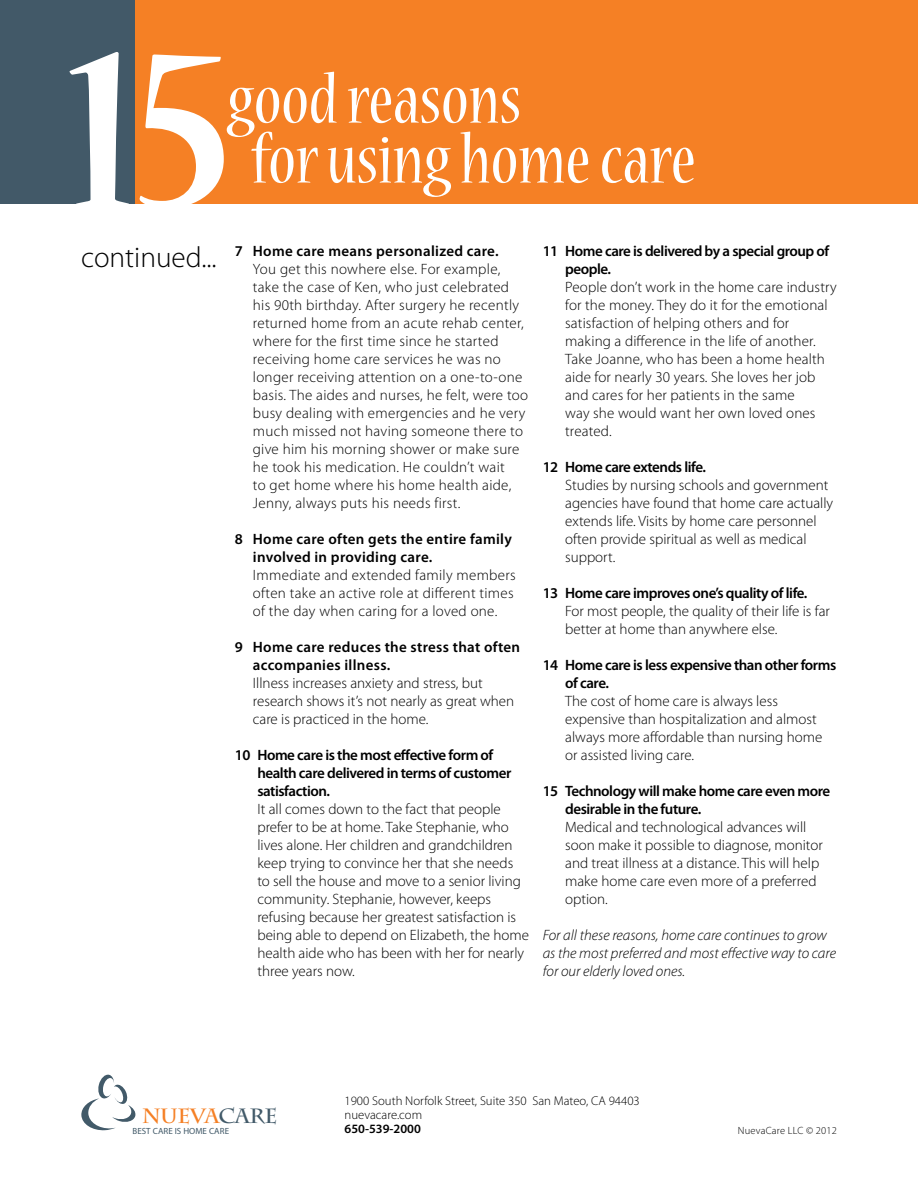
<style>
.page{position:relative;width:918px;height:1188px;background:#fff}
.page>*{position:absolute;margin:0;border:0;box-sizing:border-box;transform-origin:0 0}
.t1{font:700 condensed 257.7px "Nueva Std";color:#fff}
.t2{font:condensed 75.45px "Nueva Std";color:#fff}
.t3{font:300 29.25px "Myriad Pro";color:#000}
.t4{font:700 20.55px "Charlemagne Std";letter-spacing:-.02em;color:#f58025}
.t5{font:300 15px/18px "Myriad Pro";color:#000}
.t6{font:300 15px/18px "Myriad Pro";letter-spacing:.02em;color:#000}
.t7{font:600 15px/18px "Myriad Pro";letter-spacing:-.03em;color:#000}
.t8{font:600 15px/18px "Myriad Pro";letter-spacing:.02em;color:#000}
.t9{font:italic 300 15px/18px "Myriad Pro";color:#000}
.t10{font:300 12.75px/14.2px "Myriad Pro";color:#000}
.t11{font:600 12.75px "Myriad Pro";color:#000}
.t12{font:300 10.5px "Myriad Pro";letter-spacing:.02em;color:#000}
.t13{font:9px "Myriad Pro";letter-spacing:.005em;color:#425a69}
.s1{color:#425a69}
</style>
<div class="page">
<div style="left:135px;top:0;width:783px;height:204px;background:#f58025"></div>
<div style="left:0;top:0;width:135px;height:204px;background:#425968"></div>
<svg style="left:81px;top:1074px;width:55px;height:57px"></svg>
<h1 class="t1" style="left:68px;top:12px;width:166px">15</h1>
<h2 class="t2" style="left:227px;top:66px;width:295px">good reasons</h2>
<h2 class="t2" style="left:251px;top:126px;width:446px">for using home care</h2>
<h3 class="t3" style="left:81px;top:241px;width:137px">continued...</h3>
<p class="t8" style="left:235px;top:242px;width:265px">7 Home care means personalized care.</p>
<p class="t6" style="left:253px;top:260px;width:277px">You get this nowhere else. For example, take the case of Ken, who just celebrated his 90th birthday. After surgery he recently returned home from an acute rehab center, where for the first time since he started receiving home care services he was no longer receiving attention on a one-to-one basis. The aides and nurses, he felt, were too busy dealing with emergencies and he very much missed not having someone there to give him his morning shower or make sure he took his medication. He couldn’t wait<br>to get home where his home health aide, Jenny, always puts his needs first.</p>
<p class="t8" style="left:253px;top:530px;width:261px;text-indent:-18px">8 Home care often gets the entire family involved in providing care.</p>
<p class="t6" style="left:253px;top:566px;width:264px">Immediate and extended family members often take an active role at different times of the day when caring for a loved one.</p>
<p class="t8" style="left:253px;top:638px;width:269px;text-indent:-18px">9 Home care reduces the stress that often accompanies illness.</p>
<p class="t5" style="left:253px;top:674px;width:263px">Illness increases anxiety and stress, but research shows it’s not nearly as great when care is practiced in the home.</p>
<p class="t7" style="left:257px;top:746px;width:255px;text-indent:-22px">10 Home care is the most effective form of health care delivered in terms of customer satisfaction.</p>
<p class="t5" style="left:257px;top:800px;width:273px">It all comes down to the fact that people prefer to be at home. Take Stephanie, who lives alone. Her children and grandchildren keep trying to convince her that she needs to sell the house and move to a senior living community. Stephanie, however, keeps refusing because her greatest satisfaction is being able to depend on Elizabeth, the home health aide who has been with her for nearly three years now.</p>
<p class="t7" style="left:565px;top:242px;width:266px;text-indent:-22px">11 Home care is delivered by a special group of people.</p>
<p class="t5" style="left:565px;top:278px;width:273px">People don’t work in the home care industry for the money. They do it for the emotional satisfaction of helping others and for making a difference in the life of another.<br>Take Joanne, who has been a home health aide for nearly 30 years. She loves her job and cares for her patients in the same<br>way she would want her own loved ones treated.</p>
<p class="t7" style="left:543px;top:458px;width:165px">12 Home care extends life.</p>
<p class="t5" style="left:565px;top:476px;width:270px">Studies by nursing schools and government agencies have found that home care actually extends life. Visits by home care personnel often provide spiritual as well as medical support.</p>
<p class="t7" style="left:543px;top:584px;width:266px">13 Home care improves one’s quality of life.</p>
<p class="t5" style="left:565px;top:602px;width:266px">For most people, the quality of their life is far better at home than anywhere else.</p>
<p class="t7" style="left:565px;top:656px;width:273px;text-indent:-22px">14 Home care is less expensive than other forms of care.</p>
<p class="t5" style="left:565px;top:692px;width:259px">The cost of home care is always less expensive than hospitalization and almost always more affordable than nursing home or assisted living care.</p>
<p class="t7" style="left:565px;top:782px;width:267px;text-indent:-22px">15 Technology will make home care even more desirable in the future.</p>
<p class="t5" style="left:565px;top:818px;width:259px">Medical and technological advances will soon make it possible to diagnose, monitor and treat illness at a distance. This will help make home care even more of a preferred option.</p>
<p class="t9" style="left:543px;top:926px;width:295px">For all these reasons, home care continues to grow as the most preferred and most effective way to care for our elderly loved ones.</p>
<h3 class="t4" style="left:142px;top:1104px;width:137px">NUEVA<span class="s1">CARE</span></h3>
<p class="t13" style="left:133px;top:1126px;width:98px">BEST CARE IS HOME CARE</p>
<p class="t10" style="left:345px;top:1094px;width:297px">1900 South Norfolk Street, Suite 350 San Mateo, CA 94403 nuevacare.com</p>
<p class="t11" style="left:345px;top:1121px;width:78px">650-539-2000</p>
<p class="t12" style="left:738px;top:1124px;width:101px">NuevaCare LLC © 2012</p>
</div>
